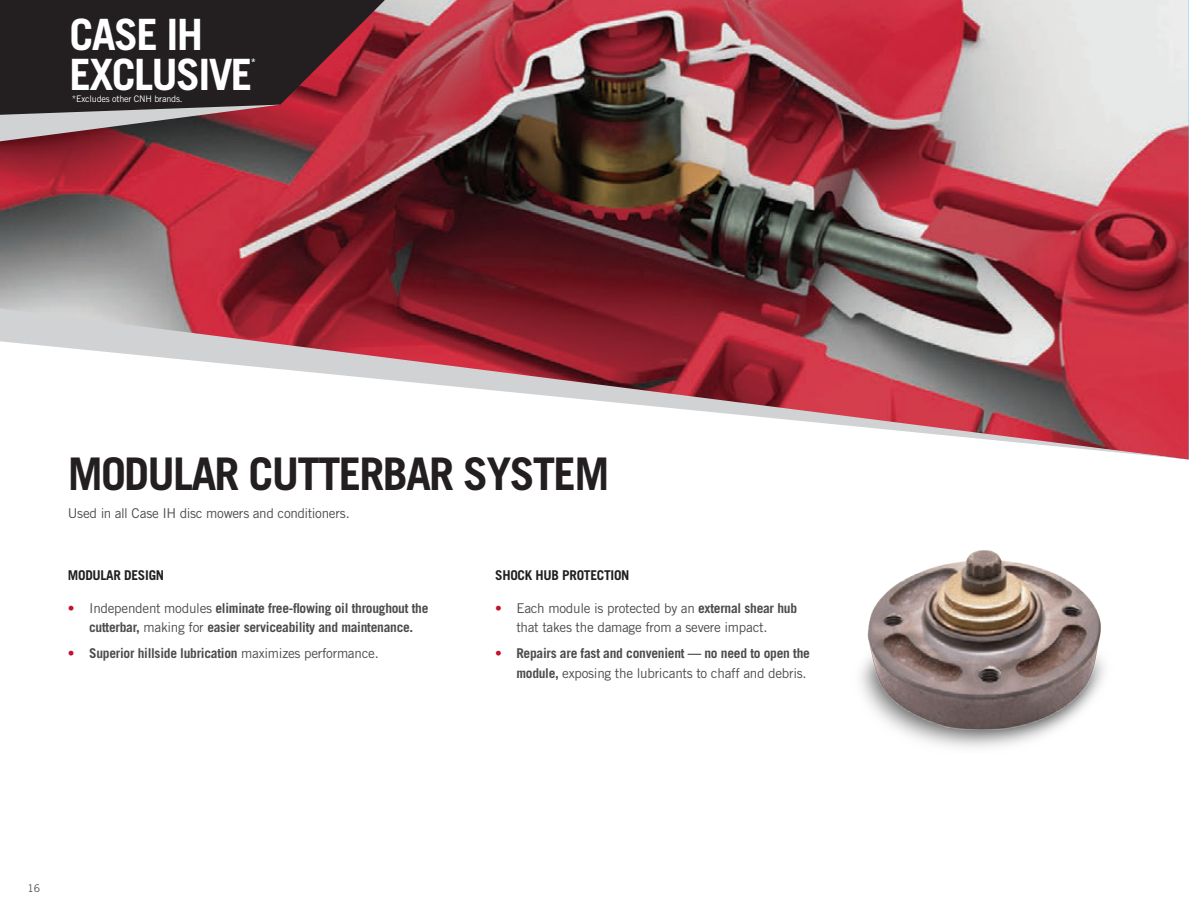
<style>
.page{position:relative;width:1189px;height:919px;background:#fff}
.page>*{position:absolute;margin:0;border:0;box-sizing:border-box;transform-origin:0 0}
.t1{font:700 45px "Trade Gothic LT Std";letter-spacing:-.04em;color:#231f20}
.t2{font:700 43.2px/40.2px "Trade Gothic LT Std";letter-spacing:-.04em;color:#fff}
.t3{font:700 13.5px/19.5px "Trade Gothic LT Std";letter-spacing:-.02em;color:#4b4c4d;text-align:center}
.t4{font:13.5px/19.5px "Trade Gothic LT Std";letter-spacing:-.02em;color:#4b4c4d}
.t5{font:700 13.5px "Trade Gothic LT Std";letter-spacing:-.02em;color:#231f20}
.t6{font:10.5px "Trade Gothic LT Std";color:#4b4c4d}
.t7{font:700 10.5px "Trade Gothic LT Std";color:#fff}
.t8{font:9px "Trade Gothic LT Std";letter-spacing:-.02em;color:#fff}
.s1{font-weight:400;color:#c3102e}
.s2{font-weight:400}
.s3{font-weight:300;color:#c3102e}
.s4{color:#c3102e}
.s5{font-weight:700}
</style>
<div class="page">
<img style="left:0;top:0;width:1188px;height:307px">
<svg style="left:0;top:307px;width:1188px;height:152px"></svg>
<img style="left:860px;top:550px;width:245px;height:198px">
<svg style="left:0;top:0;width:398px;height:124px;background:#3f2125"></svg>
<svg style="left:0;top:105px;width:280px;height:38px;background:#7e6467"></svg>
<h2 class="t2" style="left:70px;top:14px;width:184px">CASE IH<br>EXCLUSIVE</h2>
<p class="t7" style="left:251px;top:56px;width:7px">*</p>
<p class="t8" style="left:72px;top:93px;width:112px">*Excludes other CNH brands.</p>
<h1 class="t1" style="left:68px;top:446px;width:543px">MODULAR CUTTERBAR SYSTEM</h1>
<p class="t4" style="left:68px;top:503px;width:283px">Used in all Case IH disc mowers and conditioners.</p>
<p class="t5" style="left:68px;top:567px;width:98px">MODULAR DESIGN</p>
<p class="t3" style="left:68px;top:598px;width:362px"><span class="s1">•</span> <span class="s2">Independent modules</span> eliminate free-flowing oil throughout the cutterbar, <span class="s2">making for</span> easier serviceability and maintenance.</p>
<p class="t3" style="left:68px;top:643px;width:312px"><span class="s3">•</span> Superior hillside lubrication <span class="s2">maximizes performance.</span></p>
<p class="t5" style="left:495px;top:567px;width:136px">SHOCK HUB PROTECTION</p>
<p class="t4" style="left:516px;top:598px;width:282px;text-indent:-21px"><span class="s4">•</span> Each module is protected by an <span class="s5">external shear hub </span>that takes the damage from a severe impact.</p>
<p class="t3" style="left:495px;top:643px;width:316px;text-align:right"><span class="s3">•</span> Repairs are fast and convenient — no need to open the module, <span class="s2">exposing the lubricants to chaff and debris.</span></p>
<p class="t6" style="left:27px;top:881px;width:14px">16</p>
</div>
